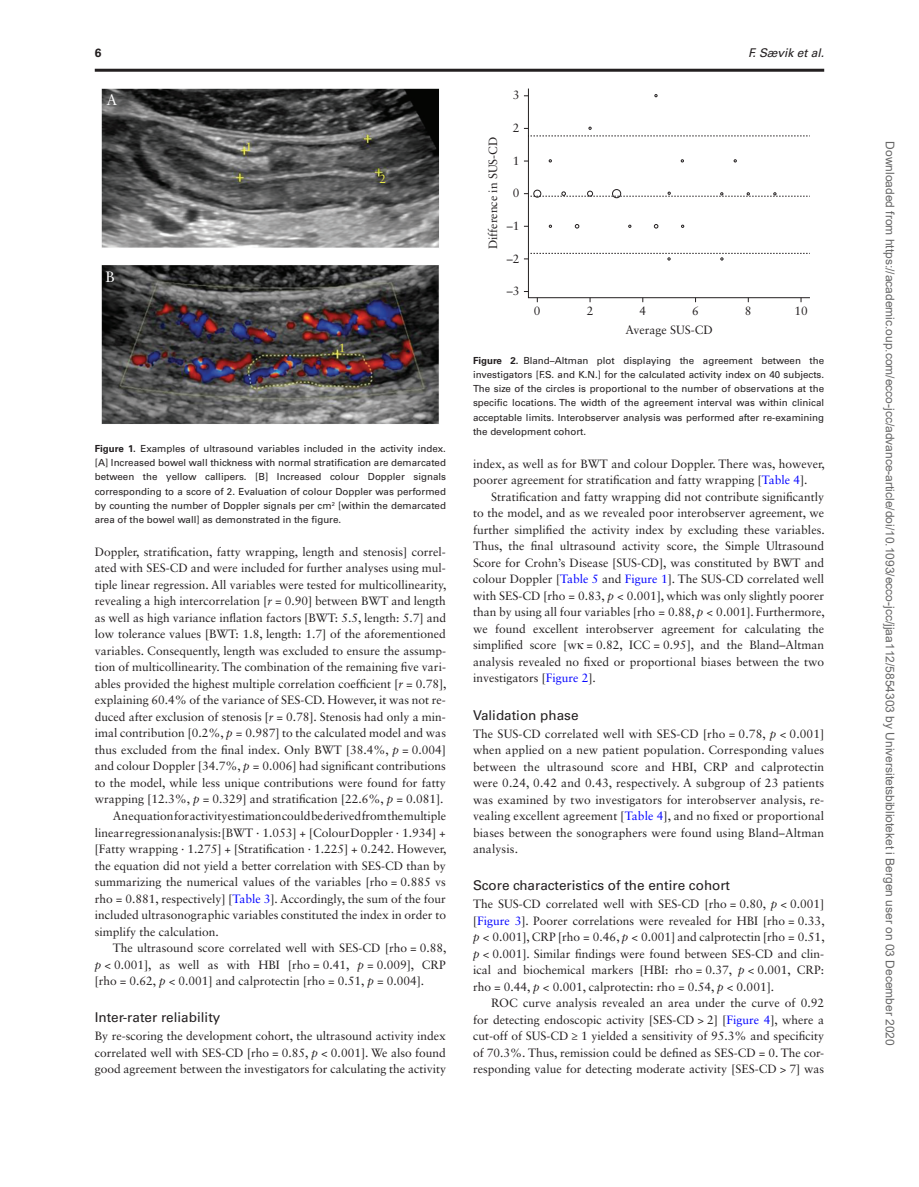
<style>
.page{position:relative;width:919px;height:1187px;background:#fff}
.page>*{position:absolute;margin:0;border:0;box-sizing:border-box;transform-origin:0 0}
.t1{font:15px "Sabon LT Std";color:#fff}
.t2{font:13.5px "Univers LT Std";color:#231f20}
.t3{font:12px/16.5px "Sabon LT Std";color:#231f20;text-align:justify}
.t4{font:12px "Arial";color:#666}
.t5{font:italic 12px "Univers LT Std";color:#231f20}
.t6{font:12px "Sabon LT Std";color:#edea4c}
.t7{font:700 12px "Univers LT Std";color:#231f20}
.t8{font:9.75px/14.2px "Univers LT Std";color:#231f20;text-align:justify}
.s1{font-weight:700}
.s2{font-style:italic}
.s3{color:#00f}
.s4{font-family:"Gandhari Unicode"}
</style>
<div class="page">
<img style="left:101px;top:88px;width:338px;height:336px">
<svg style="left:527px;top:89px;width:282px;height:209px"></svg>
<svg style="left:524px;top:94px;width:286px;height:167px"></svg>
<hr style="left:95px;top:69px;width:729px;height:3px;background:#231f20">
<p class="t7" style="left:95px;top:45px;width:8px">6</p>
<p class="t5" style="left:748px;top:45px;width:77px">F. Sævik et al.</p>
<p class="t1" style="left:106px;top:91px;width:12px">A</p>
<p class="t1" style="left:105px;top:268px;width:11px">B</p>
<p class="t6" style="left:245px;top:139px;width:8px">1</p>
<p class="t6" style="left:379px;top:172px;width:8px">2</p>
<p class="t6" style="left:339px;top:341px;width:8px">1</p>
<p class="t8" style="left:95px;top:441px;width:353px"><span class="s1">Figure 1.</span> Examples of ultrasound variables included in the activity index. [A] Increased bowel wall thickness with normal stratification are demarcated between the yellow callipers. [B] Increased colour Doppler signals corresponding to a score of 2. Evaluation of colour Doppler was performed by counting the number of Doppler signals per cm<sup>2</sup> [within the demarcated area of the bowel wall] as demonstrated in the figure.</p>
<p class="t3" style="left:95px;top:543px;width:352px">Doppler, stratification, fatty wrapping, length and stenosis] correl-</p>
<p class="t3" style="left:95px;top:559px;width:352px">ated with SES-CD and were included for further analyses using mul-</p>
<p class="t3" style="left:95px;top:576px;width:353px">tiple linear regression. All variables were tested for multicollinearity,</p>
<p class="t3" style="left:95px;top:592px;width:352px">revealing a high intercorrelation [<span class="s2">r</span> = 0.90] between BWT and length</p>
<p class="t3" style="left:95px;top:609px;width:353px">as well as high variance inflation factors [BWT: 5.5, length: 5.7] and</p>
<p class="t3" style="left:95px;top:625px;width:352px">low tolerance values [BWT: 1.8, length: 1.7] of the aforementioned</p>
<p class="t3" style="left:95px;top:642px;width:353px">variables. Consequently, length was excluded to ensure the assump-</p>
<p class="t3" style="left:95px;top:658px;width:353px">tion of multicollinearity. The combination of the remaining five vari-</p>
<p class="t3" style="left:95px;top:675px;width:353px">ables provided the highest multiple correlation coefficient [<span class="s2">r</span> = 0.78],</p>
<p class="t3" style="left:95px;top:691px;width:352px">explaining 60.4% of the variance of SES-CD. However, it was not re-</p>
<p class="t3" style="left:95px;top:708px;width:352px">duced after exclusion of stenosis [<span class="s2">r</span> = 0.78]. Stenosis had only a min-</p>
<p class="t3" style="left:95px;top:724px;width:353px">imal contribution [0.2%, <span class="s2">p</span> = 0.987] to the calculated model and was</p>
<p class="t3" style="left:95px;top:741px;width:352px">thus excluded from the final index. Only BWT [38.4%, <span class="s2">p</span> = 0.004]</p>
<p class="t3" style="left:95px;top:757px;width:352px">and colour Doppler [34.7%, <span class="s2">p</span> = 0.006] had significant contributions</p>
<p class="t3" style="left:95px;top:774px;width:352px">to the model, while less unique contributions were found for fatty</p>
<p class="t3" style="left:95px;top:790px;width:350px">wrapping [12.3%, <span class="s2">p</span> = 0.329] and stratification [22.6%, <span class="s2">p</span> = 0.081].</p>
<p class="t3" style="left:113px;top:807px;width:335px">An equation for activity estimation could be derived from the multiple</p>
<p class="t3" style="left:95px;top:823px;width:352px">linear regression analysis: [BWT ∙ 1.053] + [Colour Doppler ∙ 1.934] +</p>
<p class="t3" style="left:95px;top:840px;width:353px">[Fatty wrapping ∙ 1.275] + [Stratification ∙ 1.225] + 0.242. However,</p>
<p class="t3" style="left:95px;top:856px;width:352px">the equation did not yield a better correlation with SES-CD than by</p>
<p class="t3" style="left:95px;top:873px;width:353px">summarizing the numerical values of the variables [rho = 0.885 vs</p>
<p class="t3" style="left:95px;top:889px;width:352px">rho = 0.881, respectively] [<span class="s3">Table 3</span>]. Accordingly, the sum of the four</p>
<p class="t3" style="left:95px;top:906px;width:353px">included ultrasonographic variables constituted the index in order to</p>
<p class="t3" style="left:95px;top:922px;width:126px">simplify the calculation.</p>
<p class="t3" style="left:113px;top:939px;width:335px">The ultrasound score correlated well with SES-CD [rho = 0.88,</p>
<p class="t3" style="left:95px;top:955px;width:352px"><span class="s2">p</span> &lt; 0.001], as well as with HBI [rho = 0.41, <span class="s2">p</span> = 0.009], CRP</p>
<p class="t3" style="left:95px;top:972px;width:331px">[rho = 0.62, <span class="s2">p</span> &lt; 0.001] and calprotectin [rho = 0.51, <span class="s2">p</span> = 0.004].</p>
<p class="t2" style="left:95px;top:1009px;width:127px">Inter-rater reliability</p>
<p class="t3" style="left:95px;top:1027px;width:353px">By re-scoring the development cohort, the ultrasound activity index correlated well with SES-CD [rho = 0.85, <span class="s2">p</span> &lt; 0.001]. We also found good agreement between the investigators for calculating the activity</p>
<p class="t3" style="left:512px;top:87px;width:8px">3</p>
<p class="t3" style="left:484px;top:249px;width:114px;rotate:-90deg">Difference in SUS-CD</p>
<p class="t3" style="left:512px;top:119px;width:8px">2</p>
<p class="t3" style="left:512px;top:152px;width:8px">1</p>
<p class="t3" style="left:512px;top:185px;width:8px">0</p>
<p class="t3" style="left:506px;top:217px;width:14px">–1</p>
<p class="t3" style="left:506px;top:250px;width:14px">–2</p>
<p class="t3" style="left:506px;top:282px;width:14px">–3</p>
<p class="t3" style="left:625px;top:301px;width:89px;line-height:18.9px;text-indent:67px">6<br>Average SUS-CD</p>
<p class="t3" style="left:744px;top:302px;width:8px">8</p>
<p class="t3" style="left:794px;top:302px;width:15px">10</p>
<p class="t8" style="left:473px;top:353px;width:353px"><span class="s1">Figure 2.</span> Bland–Altman plot displaying the agreement between the investigators [F.S. and K.N.] for the calculated activity index on 40 subjects.<br>The size of the circles is proportional to the number of observations at the specific locations. The width of the agreement interval was within clinical acceptable limits. Interobserver analysis was performed after re-examining the development cohort.</p>
<p class="t3" style="left:534px;top:302px;width:8px">0</p>
<p class="t3" style="left:586px;top:302px;width:8px">2</p>
<p class="t3" style="left:639px;top:302px;width:8px">4</p>
<p class="t3" style="left:473px;top:455px;width:353px">index, as well as for BWT and colour Doppler. There was, however, poorer agreement for stratification and fatty wrapping [<span class="s3">Table 4</span>].</p>
<p class="t3" style="left:473px;top:488px;width:353px;text-indent:18px">Stratification and fatty wrapping did not contribute significantly to the model, and as we revealed poor interobserver agreement, we further simplified the activity index by excluding these variables.<br>Thus, the final ultrasound activity score, the Simple Ultrasound Score for Crohn’s Disease [SUS-CD], was constituted by BWT and colour Doppler [<span class="s3">Table 5</span> and <span class="s3">Figure 1</span>]. The SUS-CD correlated well with SES-CD [rho = 0.83, <span class="s2">p</span> &lt; 0.001], which was only slightly poorer than by using all four variables [rho = 0.88, <span class="s2">p</span> &lt; 0.001]. Furthermore, we found excellent interobserver agreement for calculating the simplified score [w<span class="s4">κ</span> = 0.82, ICC = 0.95], and the Bland–Altman analysis revealed no fixed or proportional biases between the two investigators [<span class="s3">Figure 2</span>].</p>
<p class="t2" style="left:473px;top:706px;width:107px">Validation phase</p>
<p class="t3" style="left:473px;top:725px;width:353px">The SUS-CD correlated well with SES-CD [rho = 0.78, <span class="s2">p</span> &lt; 0.001] when applied on a new patient population. Corresponding values between the ultrasound score and HBI, CRP and calprotectin were 0.24, 0.42 and 0.43, respectively. A subgroup of 23 patients was examined by two investigators for interobserver analysis, re&shy;vealing excellent agreement [<span class="s3">Table 4</span>], and no fixed or proportional biases between the sonographers were found using Bland–Altman analysis.</p>
<p class="t2" style="left:473px;top:877px;width:258px">Score characteristics of the entire cohort</p>
<p class="t3" style="left:473px;top:895px;width:353px">The SUS-CD correlated well with SES-CD [rho = 0.80, <span class="s2">p</span> &lt; 0.001] [<span class="s3">Figure 3</span>]. Poorer correlations were revealed for HBI [rho = 0.33, <span class="s2">p</span> &lt; 0.001], CRP [rho = 0.46, <span class="s2">p</span> &lt; 0.001] and calprotectin [rho = 0.51, <span class="s2">p</span> &lt; 0.001]. Similar findings were found between SES-CD and clin&shy;ical and biochemical markers [HBI: rho = 0.37, <span class="s2">p</span> &lt; 0.001, CRP: rho = 0.44, <span class="s2">p</span> &lt; 0.001, calprotectin: rho = 0.54, <span class="s2">p</span> &lt; 0.001].</p>
<p class="t3" style="left:473px;top:994px;width:353px;text-indent:18px">ROC curve analysis revealed an area under the curve of 0.92 for detecting endoscopic activity [SES-CD &gt; 2] [<span class="s3">Figure 4</span>], where a cut-off of SUS-CD ≥ 1 yielded a sensitivity of 95.3% and specificity of 70.3%. Thus, remission could be defined as SES-CD = 0. The cor&shy;responding value for detecting moderate activity [SES-CD &gt; 7] was</p>
<p class="t4" style="left:894px;top:141px;width:905px;rotate:90deg">Downloaded from https://academic.oup.com/ecco-jcc/advance-article/doi/10.1093/ecco-jcc/jjaa112/5854303 by Universitetsbiblioteket i Bergen user on 03 December 2020</p>
</div>
